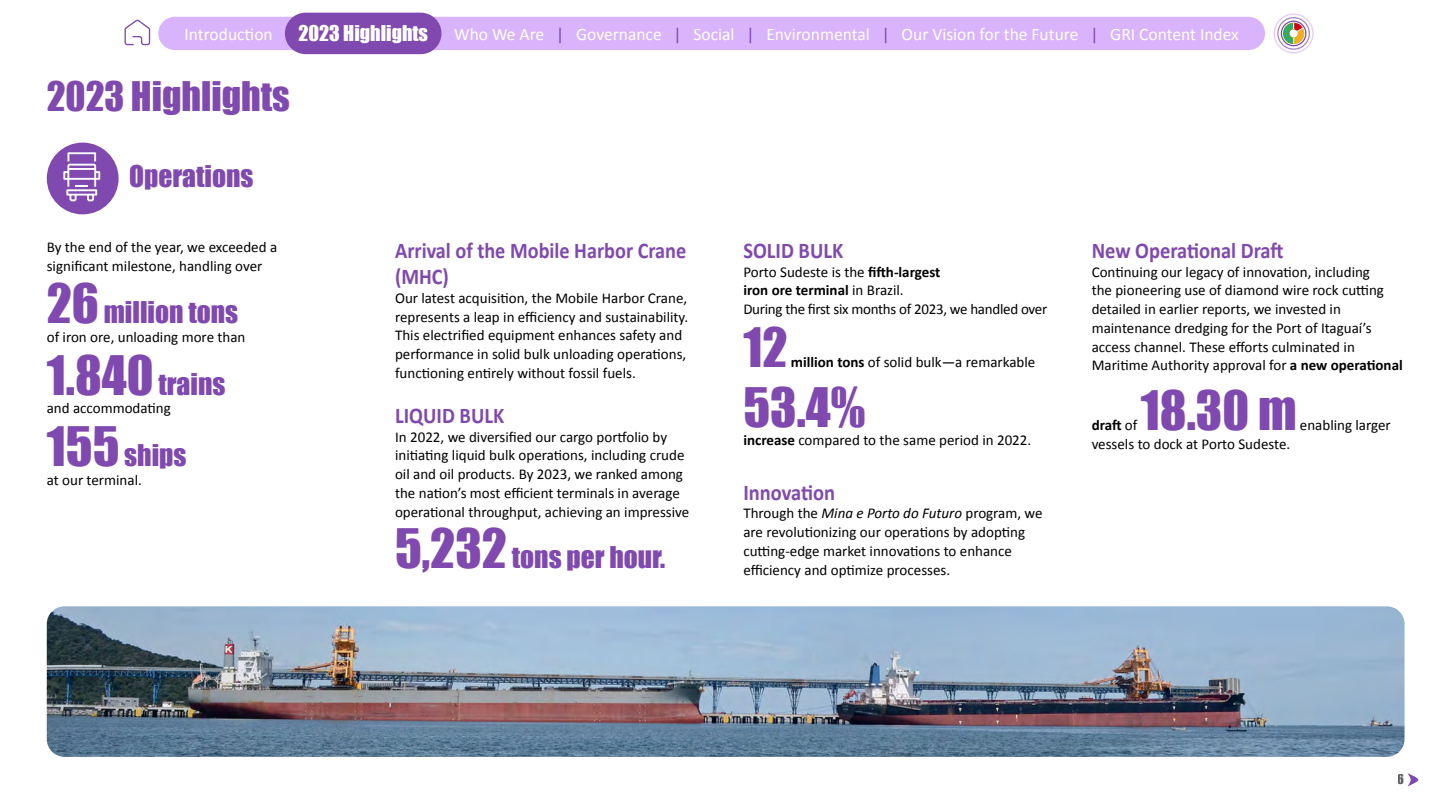
<style>
.page{position:relative;width:1440px;height:810px;background:#fff}
.page>*{position:absolute;margin:0;border:0;box-sizing:border-box;transform-origin:0 0}
.t1{font:50px "Impact";color:#7f49af}
.t2{font:37.5px "Impact";color:#7f49af}
.t3{font:27.5px "Impact";color:#7f49af}
.t4{font:700 22.5px "Calibri";color:#7f49af;scale:.91 1}
.t5{font:700 22.5px/26.2px "Calibri";color:#7f49af;scale:.9 1}
.t6{font:20px "Impact";color:#fff}
.t7{font:17.5px "Calibri";color:#fff}
.t8{font:15px/18.8px "Calibri";color:#000}
.t9{font:15px/18.8px "Calibri";letter-spacing:-.02em;color:#000}
.t10{font:700 15px "Calibri";color:#000}
.t11{font:12.5px "Impact";color:#5c5b60}
.s1{font-family:"Calibri";font-size:17.5px}
.s2{font-family:"Calibri";font-size:17.5px;color:#7f49af}
.s3{color:#7f49af}
.s4{font-size:50px}
.s5{font-weight:700}
.s6{font-style:italic}
.s7{font-weight:400}
</style>
<div class="page">
<img style="left:47px;top:606px;width:1358px;height:151px">
<svg style="left:1408px;top:773px;width:10px;height:13px"></svg>
<svg style="left:125px;top:19px;width:25px;height:26px"></svg>
<div style="left:158px;top:17px;width:1107px;height:33px;background:#d9b4fd;border-radius:17px"></div>
<svg style="left:1274px;top:14px;width:39px;height:39px"></svg>
<div style="left:1274px;top:13px;width:40px;height:40px;border:1px solid #e4cafc;border-radius:50%"></div>
<div style="left:1277px;top:17px;width:33px;height:33px;border:1px solid #a584ba;border-radius:50%"></div>
<div style="left:1281px;top:21px;width:25px;height:25px;border:1px solid #7f49af;border-radius:50%"></div>
<svg style="left:1283px;top:23px;width:21px;height:21px"></svg>
<div style="left:285px;top:12px;width:156px;height:42px;background:#7f49af"></div>
<svg style="left:445px;top:16px;width:112px;height:1px"></svg>
<svg style="left:564px;top:16px;width:110px;height:1px"></svg>
<svg style="left:682px;top:16px;width:65px;height:1px"></svg>
<svg style="left:755px;top:16px;width:126px;height:1px"></svg>
<svg style="left:891px;top:16px;width:199px;height:1px"></svg>
<svg style="left:1098px;top:16px;width:166px;height:34px"></svg>
<svg style="left:159px;top:16px;width:123px;height:34px"></svg>
<div style="left:47px;top:143px;width:72px;height:71px;background:#7f49af;border-radius:50%"></div>
<svg style="left:63px;top:152px;width:37px;height:49px"></svg>
<h3 class="t6" style="left:185px;top:18px;width:245px"><span class="s1">Introduction</span> <span class="s2">|</span> 2023 Highlights</h3>
<p class="t7" style="left:305px;top:22px;width:936px">2023 Highlights <span class="s3">|</span> Who We Are <span class="s3">|</span> Governance <span class="s3">|</span> Social <span class="s3">|</span> Environmental <span class="s3">|</span> Our Vision for the Future <span class="s3">|</span> GRI Content Index</p>
<h2 class="t2" style="left:47px;top:67px;width:245px">2023 Highlights</h2>
<h3 class="t3" style="left:129px;top:155px;width:126px">Operations</h3>
<p class="t8" style="left:47px;top:237px;width:232px">By the end of the year, we exceeded a significant milestone, handling over</p>
<h3 class="t3" style="left:47px;top:291px;width:193px"><span class="s4">26</span> million tons</h3>
<p class="t8" style="left:47px;top:327px;width:200px">of iron ore, unloading more than</p>
<h3 class="t3" style="left:47px;top:363px;width:180px"><span class="s4">1.840</span> trains</h3>
<p class="t8" style="left:47px;top:399px;width:126px">and accommodating</p>
<h3 class="t3" style="left:47px;top:434px;width:141px"><span class="s4">155</span> ships</h3>
<p class="t8" style="left:47px;top:470px;width:97px">at our terminal.</p>
<h3 class="t5" style="left:395px;top:236px;width:325px">Arrival of the Mobile Harbor Crane (MHC)</h3>
<p class="t8" style="left:395px;top:288px;width:295px">Our latest acquisition, the Mobile Harbor Crane, represents a leap in efficiency and sustainability.<br>This electrified equipment enhances safety and performance in solid bulk unloading operations, functioning entirely without fossil fuels.</p>
<h3 class="t4" style="left:395px;top:399px;width:122px">LIQUID BULK</h3>
<p class="t8" style="left:395px;top:427px;width:296px">In 2022, we diversified our cargo portfolio by initiating liquid bulk operations, including crude oil and oil products. By 2023, we ranked among the nation’s most efficient terminals in average operational throughput, achieving an impressive</p>
<h3 class="t3" style="left:395px;top:536px;width:272px"><span class="s4">5,232</span> tons per hour.</h3>
<h3 class="t4" style="left:743px;top:234px;width:111px">SOLID BULK</h3>
<p class="t9" style="left:743px;top:262px;width:305px">Porto Sudeste is the <span class="s5">fifth-largest<br>iron ore terminal</span> in Brazil.<br>During the first six months of 2023, we handled over</p>
<h1 class="t1" style="left:743px;top:308px;width:46px">12</h1>
<p class="t8" style="left:791px;top:352px;width:246px"><span class="s5">million tons</span> of solid bulk—a remarkable</p>
<h1 class="t1" style="left:743px;top:368px;width:124px">53.4%</h1>
<p class="t8" style="left:743px;top:431px;width:289px"><span class="s5">increase</span> compared to the same period in 2022.</p>
<h3 class="t4" style="left:743px;top:476px;width:102px">Innovation</h3>
<p class="t8" style="left:743px;top:504px;width:301px">Through the <span class="s6">Mina e Porto do Futuro</span> program, we are revolutionizing our operations by adopting cutting-edge market innovations to enhance efficiency and optimize processes.</p>
<h3 class="t4" style="left:1092px;top:234px;width:212px">New Operational Draft</h3>
<p class="t8" style="left:1092px;top:262px;width:313px">Continuing our legacy of innovation, including<br>the pioneering use of diamond wire rock cutting detailed in earlier reports, we invested in maintenance dredging for the Port of Itaguaí’s access channel. These efforts culminated in Maritime Authority approval for <span class="s5">a new operational</span></p>
<h1 class="t1" style="left:1141px;top:372px;width:157px">18.30 m</h1>
<p class="t10" style="left:1092px;top:415px;width:47px">draft <span class="s7">of</span></p>
<p class="t8" style="left:1300px;top:416px;width:92px">enabling larger</p>
<p class="t8" style="left:1092px;top:434px;width:200px">vessels to dock at Porto Sudeste.</p>
<p class="t11" style="left:1398px;top:770px;width:8px">6</p>
</div>
